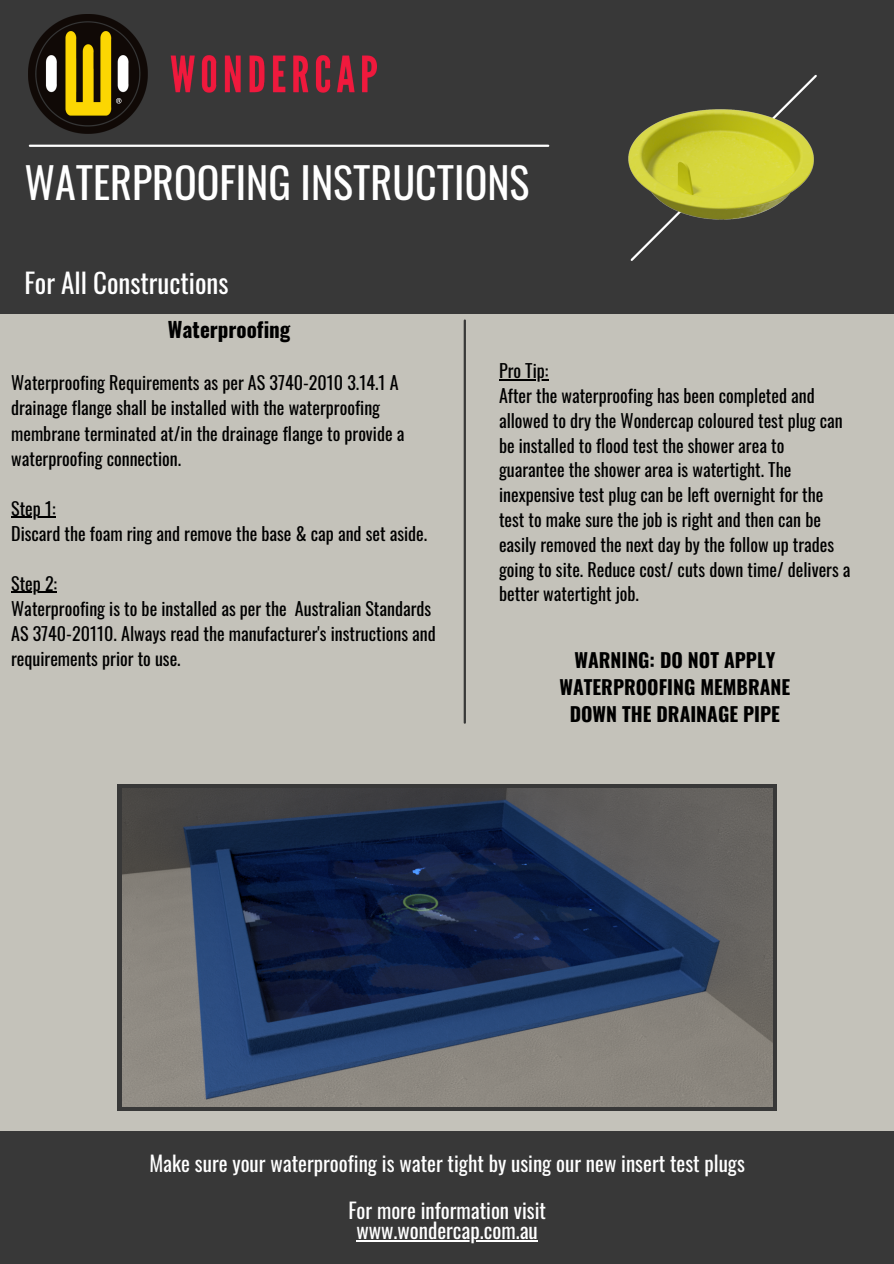
<style>
.page{position:relative;width:894px;height:1264px;background:#fff}
.page>*{position:absolute;margin:0;border:0;box-sizing:border-box;transform-origin:0 0}
.t1{font:42px "Oswald";color:#fff}
.t2{font:27px "Oswald";color:#fff}
.t3{font:21px "Oswald";color:#fff}
.t4{font:700 21px "Oswald";color:#000}
.t5{font:700 19.5px/27px "Oswald";color:#000;text-align:center}
.t6{font:18px/24.8px "Oswald";color:#000}
</style>
<div class="page">
<div style="left:0;top:266px;width:893px;height:867px;background:#c4c2ba"></div>
<div style="left:0;top:0;width:893px;height:314px;background:#383838"></div>
<div style="left:0;top:1131px;width:893px;height:132px;background:#383838"></div>
<img style="left:29px;top:14px;width:348px;height:120px">
<svg style="left:630px;top:75px;width:187px;height:186px"></svg>
<hr style="left:463px;top:320px;width:3px;height:402px;background:#383838">
<hr style="left:30px;top:145px;width:518px;height:2px;background:#fff">
<svg style="left:117px;top:784px;width:659px;height:326px;background:#41403f"></svg>
<hr style="left:11px;top:516px;width:45px;height:1px;background:#000">
<hr style="left:11px;top:591px;width:46px;height:1px;background:#000">
<img style="left:628px;top:106px;width:189px;height:123px">
<img style="left:122px;top:788px;width:650px;height:318px">
<hr style="left:499px;top:379px;width:49px;height:1px;background:#000">
<hr style="left:356px;top:1240px;width:181px;height:1px;background:#fff">
<p class="t1" style="left:24px;top:150px;width:506px">WATERPROOFING INSTRUCTIONS</p>
<p class="t2" style="left:24px;top:262px;width:206px">For All Constructions</p>
<p class="t4" style="left:168px;top:313px;width:124px">Waterproofing</p>
<p class="t6" style="left:11px;top:370px;width:394px">Waterproofing Requirements as per AS 3740-2010 3.14.1 A drainage flange shall be installed with the waterproofing membrane terminated at/in the drainage flange to provide a waterproofing connection.</p>
<p class="t6" style="left:11px;top:495px;width:46px">Step 1:</p>
<p class="t6" style="left:11px;top:520px;width:417px">Discard the foam ring and remove the base &amp; cap and set aside.</p>
<p class="t6" style="left:11px;top:570px;width:47px">Step 2:</p>
<p class="t6" style="left:11px;top:595px;width:421px">Waterproofing is to be installed as per the Australian Standards</p>
<p class="t6" style="left:11px;top:620px;width:426px">AS 3740-20110. Always read the manufacturer's instructions and requirements prior to use.</p>
<p class="t6" style="left:499px;top:358px;width:51px">Pro Tip:</p>
<p class="t6" style="left:499px;top:382px;width:353px">After the waterproofing has been completed and allowed to dry the Wondercap coloured test plug can be installed to flood test the shower area to guarantee the shower area is watertight. The inexpensive test plug can be left overnight for the test to make sure the job is right and then can be easily removed the next day by the follow up trades going to site. Reduce cost/ cuts down time/ delivers a better watertight job.</p>
<p class="t5" style="left:559px;top:645px;width:232px">WARNING: DO NOT APPLY<br>WATERPROOFING MEMBRANE<br>DOWN THE DRAINAGE PIPE</p>
<p class="t3" style="left:149px;top:1146px;width:597px">Make sure your waterproofing is water tight by using our new insert test plugs</p>
<p class="t3" style="left:348px;top:1194px;width:199px">For more information visit</p>
<p class="t3" style="left:356px;top:1214px;width:183px">www.wondercap.com.au</p>
</div>
